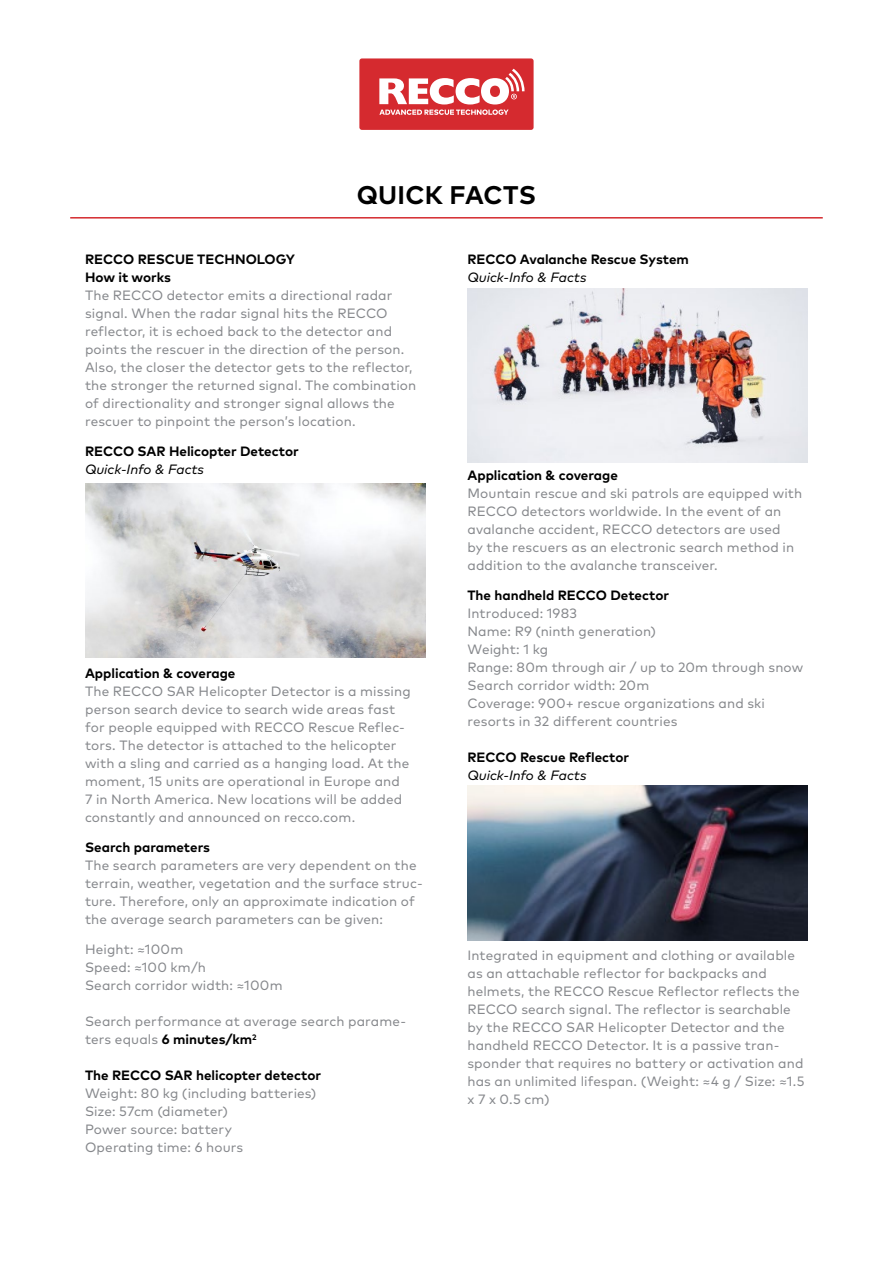
<style>
.page{position:relative;width:893px;height:1263px;background:#fff}
.page>*{position:absolute;margin:0;border:0;box-sizing:border-box;transform-origin:0 0}
.t1{font:700 25.5px "Mark Pro";letter-spacing:.01em;color:#000}
.t2{font:13.5px/18px "Mark Pro";letter-spacing:.01em;color:#86888c}
.t3{font:700 13.5px/18px "Mark Pro";color:#000}
.t4{font:italic 13.5px "Mark Pro";color:#000}
.s1{font-weight:700;color:#000}
</style>
<div class="page">
<hr style="left:70px;top:217px;width:753px;height:2px;background:#d52a2f">
<div style="left:359px;top:58px;width:175px;height:72px;background:#d52a2f;border-radius:3px"></div>
<svg style="left:379px;top:69px;width:145px;height:46px"></svg>
<img style="left:85px;top:484px;width:340px;height:173px">
<img style="left:467px;top:288px;width:341px;height:174px">
<img style="left:467px;top:786px;width:341px;height:155px">
<h1 class="t1" style="left:357px;top:176px;width:181px">QUICK FACTS</h1>
<p class="t3" style="left:85px;top:249px;width:212px">RECCO RESCUE TECHNOLOGY<br>How it works</p>
<p class="t2" style="left:85px;top:285px;width:333px">The RECCO detector emits a directional radar signal. When the radar signal hits the RECCO reflector, it is echoed back to the detector and points the rescuer in the direction of the person.<br>Also, the closer the detector gets to the reflector, the stronger the returned signal. The combination of directionality and stronger signal allows the rescuer to pinpoint the person’s location.</p>
<p class="t3" style="left:85px;top:441px;width:215px">RECCO SAR Helicopter Detector</p>
<p class="t4" style="left:85px;top:459px;width:120px">Quick-Info &amp; Facts</p>
<p class="t3" style="left:85px;top:663px;width:152px">Application &amp; coverage</p>
<p class="t2" style="left:85px;top:681px;width:327px">The RECCO SAR Helicopter Detector is a missing person search device to search wide areas fast for people equipped with RECCO Rescue Reflec&shy;tors. The detector is attached to the helicopter with a sling and carried as a hanging load. At the moment, 15 units are operational in Europe and 7 in North America. New locations will be added constantly and announced on recco.com.</p>
<p class="t3" style="left:85px;top:837px;width:127px">Search parameters</p>
<p class="t2" style="left:85px;top:855px;width:339px">The search parameters are very dependent on the terrain, weather, vegetation and the surface struc&shy;ture. Therefore, only an approximate indication of the average search parameters can be given:</p>
<p class="t2" style="left:85px;top:939px;width:199px">Height: ≈100m<br>Speed: ≈100 km/h<br>Search corridor width: ≈100m</p>
<p class="t2" style="left:85px;top:1011px;width:323px">Search performance at average search parame&shy;ters equals <span class="s1">6 minutes/km</span><sup>2</sup></p>
<p class="t3" style="left:85px;top:1065px;width:238px">The RECCO SAR helicopter detector</p>
<p class="t2" style="left:85px;top:1083px;width:233px">Weight: 80 kg (including batteries)<br>Size: 57cm (diameter)<br>Power source: battery<br>Operating time: 6 hours</p>
<p class="t3" style="left:467px;top:249px;width:223px">RECCO Avalanche Rescue System</p>
<p class="t4" style="left:467px;top:267px;width:120px">Quick-Info &amp; Facts</p>
<p class="t3" style="left:467px;top:465px;width:152px">Application &amp; coverage</p>
<p class="t2" style="left:467px;top:483px;width:336px">Mountain rescue and ski patrols are equipped with RECCO detectors worldwide. In the event of an avalanche accident, RECCO detectors are used<br>by the rescuers as an electronic search method in addition to the avalanche transceiver.</p>
<p class="t3" style="left:467px;top:585px;width:203px">The handheld RECCO Detector</p>
<p class="t2" style="left:467px;top:603px;width:337px">Introduced: 1983<br>Name: R9 (ninth generation)<br>Weight: 1 kg<br>Range: 80m through air / up to 20m through snow<br>Search corridor width: 20m<br>Coverage: 900+ rescue organizations and ski resorts in 32 different countries</p>
<p class="t3" style="left:467px;top:747px;width:163px">RECCO Rescue Reflector</p>
<p class="t4" style="left:467px;top:765px;width:120px">Quick-Info &amp; Facts</p>
<p class="t2" style="left:467px;top:945px;width:339px">Integrated in equipment and clothing or available as an attachable reflector for backpacks and helmets, the RECCO Rescue Reflector reflects the RECCO search signal. The reflector is searchable by the RECCO SAR Helicopter Detector and the handheld RECCO Detector. It is a passive tran&shy;sponder that requires no battery or activation and has an unlimited lifespan. (Weight: ≈4 g / Size: ≈1.5 x 7 x 0.5 cm)</p>
</div>
